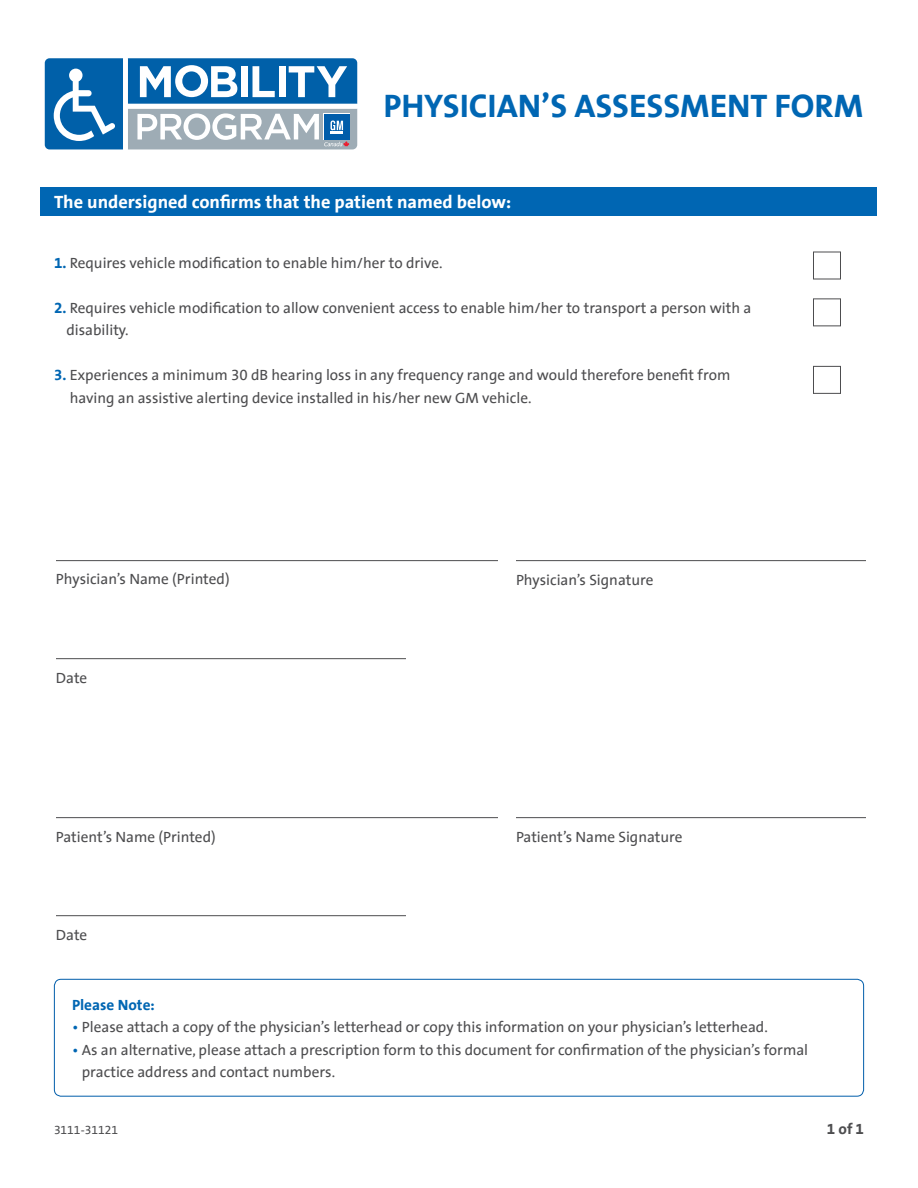
<style>
.page{position:relative;width:918px;height:1188px;background:#fff}
.page>*{position:absolute;margin:0;border:0;box-sizing:border-box;transform-origin:0 0}
.t1{font:700 33px "GM Sans";color:#0066b3}
.t2{font:700 18px "GM Sans";color:#fff}
.t3{font:15px/22.5px "GM Sans";color:#4d4d4f}
.t4{font:700 15px "GM Sans";color:#0066b3}
.t5{font:700 15px "GM Sans";color:#4d4d4f}
.t6{font:12px "GM Sans";color:#4d4d4f}
.s1{font-weight:700;color:#0066b3}
.s2{color:#0066b3}
</style>
<div class="page">
<div style="left:40px;top:188px;width:838px;height:28px;background:#0066b3"></div>
<svg style="left:41px;top:54px;width:321px;height:100px"></svg>
<svg style="left:45px;top:58px;width:312px;height:91px"></svg>
<div style="left:813px;top:252px;width:28px;height:27px;border:1px solid #4d4d4f"></div>
<div style="left:813px;top:298px;width:28px;height:28px;border:1px solid #4d4d4f"></div>
<div style="left:813px;top:366px;width:28px;height:28px;border:1px solid #4d4d4f"></div>
<hr style="left:56px;top:560px;width:442px;height:1px;background:#4d4d4f">
<hr style="left:56px;top:817px;width:442px;height:1px;background:#4d4d4f">
<hr style="left:56px;top:658px;width:350px;height:1px;background:#4d4d4f">
<hr style="left:56px;top:915px;width:350px;height:1px;background:#4d4d4f">
<hr style="left:516px;top:560px;width:350px;height:1px;background:#4d4d4f">
<hr style="left:516px;top:817px;width:350px;height:1px;background:#4d4d4f">
<div style="left:54px;top:979px;width:810px;height:118px;border:1px solid #005daa;border-radius:7px"></div>
<h1 class="t1" style="left:384px;top:86px;width:481px">PHYSICIAN’S ASSESSMENT FORM</h1>
<p class="t2" style="left:54px;top:191px;width:459px">The undersigned confirms that the patient named below:</p>
<p class="t3" style="left:54px;top:252px;width:390px"><span class="s1">1.</span> Requires vehicle modification to enable him/her to drive.</p>
<p class="t3" style="left:66px;top:297px;width:686px;text-indent:-12px"><span class="s1">2.</span> Requires vehicle modification to allow convenient access to enable him/her to transport a person with a disability.</p>
<p class="t3" style="left:70px;top:364px;width:662px;text-indent:-16px"><span class="s1">3.</span> Experiences a minimum 30 dB hearing loss in any frequency range and would therefore benefit from having an assistive alerting device installed in his/her new GM vehicle.</p>
<p class="t3" style="left:56px;top:568px;width:175px">Physician’s Name (Printed)</p>
<p class="t3" style="left:56px;top:667px;width:33px">Date</p>
<p class="t3" style="left:56px;top:826px;width:161px">Patient’s Name (Printed)</p>
<p class="t3" style="left:56px;top:924px;width:33px">Date</p>
<p class="t3" style="left:516px;top:569px;width:139px">Physician’s Signature</p>
<p class="t3" style="left:516px;top:826px;width:168px">Patient’s Name Signature</p>
<p class="t4" style="left:72px;top:996px;width:84px">Please Note:</p>
<p class="t3" style="left:72px;top:1016px;width:697px"><span class="s2">•</span> Please attach a copy of the physician’s letterhead or copy this information on your physician’s letterhead.</p>
<p class="t3" style="left:82px;top:1039px;width:728px;text-indent:-10px"><span class="s2">•</span> As an alternative, please attach a prescription form to this document for confirmation of the physician’s formal practice address and contact numbers.</p>
<p class="t6" style="left:54px;top:1123px;width:66px">3111-31121</p>
<p class="t5" style="left:827px;top:1120px;width:39px">1 of 1</p>
</div>
